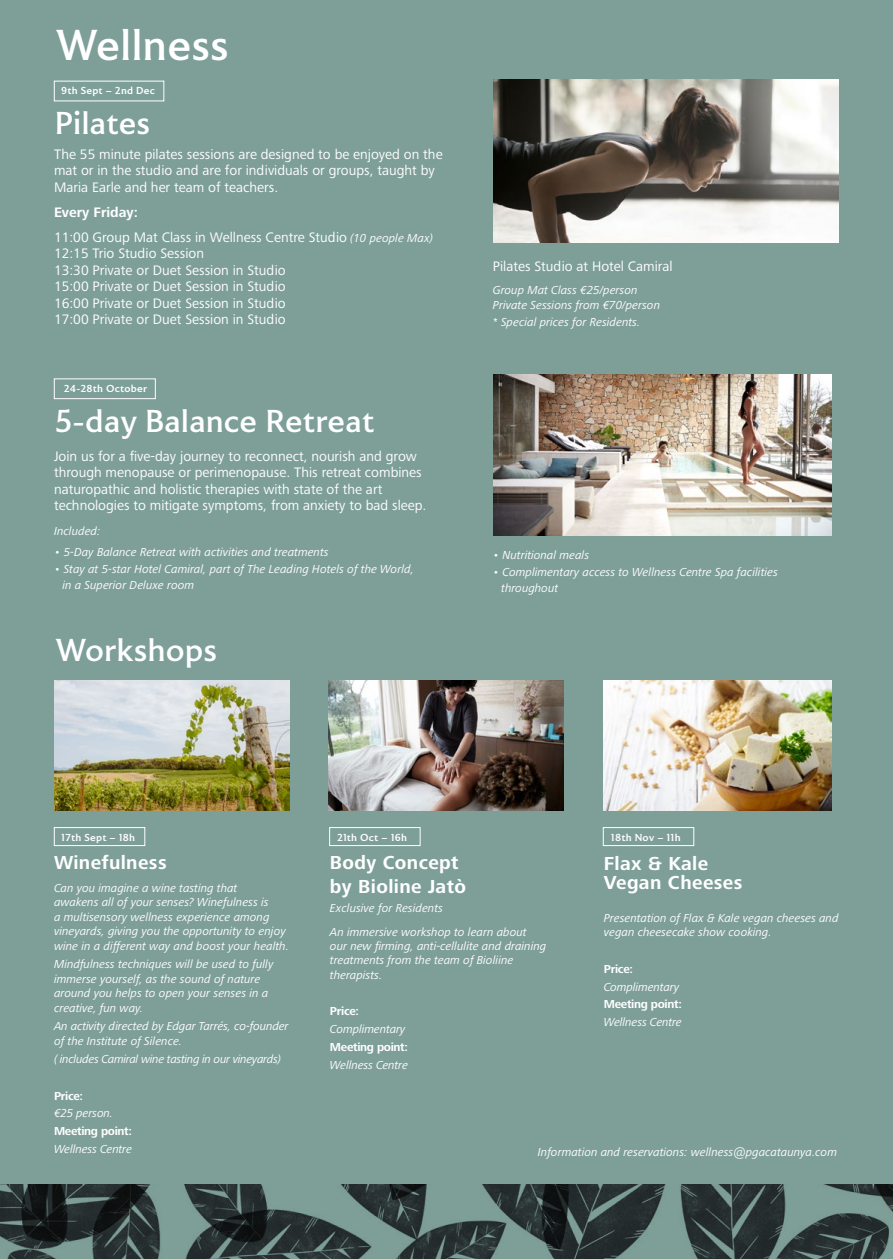
<style>
.page{position:relative;width:893px;height:1259px;background:#7e9f98}
.page>*{position:absolute;margin:0;border:0;box-sizing:border-box;transform-origin:0 0}
.t1{font:500 45px "FS Benjamin";color:#fff}
.t2{font:500 33px "FS Benjamin";color:#fff}
.t3{font:700 19.5px/23.7px "Frutiger Next Pro";letter-spacing:.02em;color:#fff}
.t4{font:14.25px/16.5px "Frutiger Next Pro";color:#fff}
.t5{font:italic 12px/14.4px "Frutiger Next Pro";color:#fff}
.t6{font:700 12px "Frutiger Next Pro";letter-spacing:-.025em;color:#fff}
.t7{font:italic 12px "Frutiger Next Pro";letter-spacing:-.025em;color:#fff}
.t8{font:600 10.5px "FS Benjamin";letter-spacing:.02em;color:#fff}
.s1{font-weight:700}
.s2{font-style:italic;font-size:12px}
</style>
<div class="page">
<img style="left:604px;top:680px;width:227px;height:130px">
<img style="left:493px;top:80px;width:346px;height:162px">
<img style="left:493px;top:374px;width:338px;height:162px">
<img style="left:328px;top:680px;width:235px;height:130px">
<img style="left:54px;top:680px;width:235px;height:130px">
<img style="left:0;top:1184px;width:893px;height:75px">
<div style="left:54px;top:827px;width:91px;height:19px;border:1px solid #fff"></div>
<div style="left:54px;top:378px;width:102px;height:21px;border:1px solid #fff"></div>
<div style="left:54px;top:81px;width:110px;height:20px;border:1px solid #fff"></div>
<div style="left:329px;top:827px;width:91px;height:19px;border:1px solid #fff"></div>
<div style="left:603px;top:827px;width:91px;height:19px;border:1px solid #fff"></div>
<h1 class="t1" style="left:55px;top:17px;width:176px">Wellness</h1>
<p class="t8" style="left:61px;top:84px;width:95px">9th Sept – 2nd Dec</p>
<h2 class="t2" style="left:55px;top:103px;width:97px">Pilates</h2>
<p class="t4" style="left:54px;top:146px;width:390px">The 55 minute pilates sessions are designed to be enjoyed on the mat or in the studio and are for individuals or groups, taught by<br>Maria Earle and her team of teachers.</p>
<p class="t4" style="left:54px;top:199px;width:380px;line-height:25px"><span class="s1">Every Friday:<br></span>11:00 Group Mat Class in Wellness Centre Studio <span class="s2">(10 people Max)</span></p>
<p class="t4" style="left:54px;top:245px;width:233px">12:15 Trio Studio Session<br>13:30 Private or Duet Session in Studio 15:00 Private or Duet Session in Studio 16:00 Private or Duet Session in Studio 17:00 Private or Duet Session in Studio</p>
<p class="t8" style="left:64px;top:382px;width:85px">24-28th October</p>
<h2 class="t2" style="left:55px;top:401px;width:321px">5-day Balance Retreat</h2>
<p class="t4" style="left:54px;top:448px;width:374px">Join us for a five-day journey to reconnect, nourish and grow through menopause or perimenopause. This retreat combines naturopathic and holistic therapies with state of the art technologies to mitigate symptoms, from anxiety to bad sleep.</p>
<p class="t5" style="left:54px;top:524px;width:48px">Included:</p>
<p class="t5" style="left:54px;top:545px;width:276px">• 5-Day Balance Retreat with activities and treatments</p>
<p class="t5" style="left:63px;top:560px;width:353px;line-height:16.5px;text-indent:-9px">• Stay at 5-star Hotel Camiral, part of The Leading Hotels of the World, in a Superior Deluxe room</p>
<h2 class="t2" style="left:55px;top:630px;width:164px">Workshops</h2>
<p class="t4" style="left:493px;top:258px;width:181px">Pilates Studio at Hotel Camiral</p>
<p class="t5" style="left:493px;top:283px;width:169px;line-height:15px">Group Mat Class €25/person<br>Private Sessions from €70/person</p>
<p class="t5" style="left:493px;top:315px;width:149px">* Special prices for Residents.</p>
<p class="t5" style="left:493px;top:548px;width:98px">• Nutritional meals</p>
<p class="t5" style="left:501px;top:564px;width:278px;line-height:16.5px;text-indent:-9px">• Complimentary access to Wellness Centre Spa facilities throughout</p>
<p class="t8" style="left:61px;top:831px;width:76px">17th Sept – 18h</p>
<p class="t8" style="left:337px;top:831px;width:71px">21th Oct – 16h</p>
<p class="t8" style="left:611px;top:831px;width:71px">18th Nov – 11h</p>
<h3 class="t3" style="left:54px;top:851px;width:114px">Winefulness</h3>
<h3 class="t3" style="left:330px;top:851px;width:138px">Body Concept by Bioline Jatò</h3>
<p class="t5" style="left:330px;top:900px;width:114px">Exclusive for Residents</p>
<h3 class="t3" style="left:604px;top:851px;width:106px">Flax &amp; Kale</h3>
<p class="t5" style="left:54px;top:881px;width:185px">Can you imagine a wine tasting that</p>
<h3 class="t3" style="left:604px;top:871px;width:140px">Vegan Cheeses</h3>
<p class="t5" style="left:54px;top:895px;width:236px">awakens all of your senses? Winefulness is<br>a multisensory wellness experience among vineyards, giving you the opportunity to enjoy wine in a different way and boost your health.</p>
<p class="t5" style="left:54px;top:957px;width:221px">Mindfulness techniques will be used to fully immerse yourself, as the sound of nature around you helps to open your senses in a creative, fun way.</p>
<p class="t5" style="left:54px;top:1019px;width:236px">An activity directed by Edgar Tarrés, co-founder of the Institute of Silence.</p>
<p class="t7" style="left:54px;top:1052px;width:228px">( includes Camiral wine tasting in our vineyards)</p>
<p class="t6" style="left:54px;top:1088px;width:31px">Price:</p>
<p class="t5" style="left:54px;top:1106px;width:61px">€25 person.</p>
<p class="t6" style="left:54px;top:1124px;width:80px">Meeting point:</p>
<p class="t5" style="left:54px;top:1141px;width:79px">Wellness Centre</p>
<p class="t5" style="left:604px;top:911px;width:236px">Presentation of Flax &amp; Kale vegan cheeses and vegan cheesecake show cooking.</p>
<p class="t6" style="left:604px;top:962px;width:31px">Price:</p>
<p class="t5" style="left:604px;top:979px;width:77px">Complimentary</p>
<p class="t6" style="left:604px;top:997px;width:80px">Meeting point:</p>
<p class="t5" style="left:604px;top:1015px;width:79px">Wellness Centre</p>
<p class="t5" style="left:330px;top:924px;width:218px">An immersive workshop to learn about our new firming, anti-cellulite and draining treatments from the team of Bioliine therapists.</p>
<p class="t6" style="left:330px;top:1004px;width:31px">Price:</p>
<p class="t5" style="left:330px;top:1022px;width:77px">Complimentary</p>
<p class="t6" style="left:330px;top:1040px;width:80px">Meeting point:</p>
<p class="t5" style="left:330px;top:1058px;width:79px">Wellness Centre</p>
<p class="t5" style="left:538px;top:1144px;width:301px">Information and reservations: wellness@pgacataunya.com</p>
</div>
